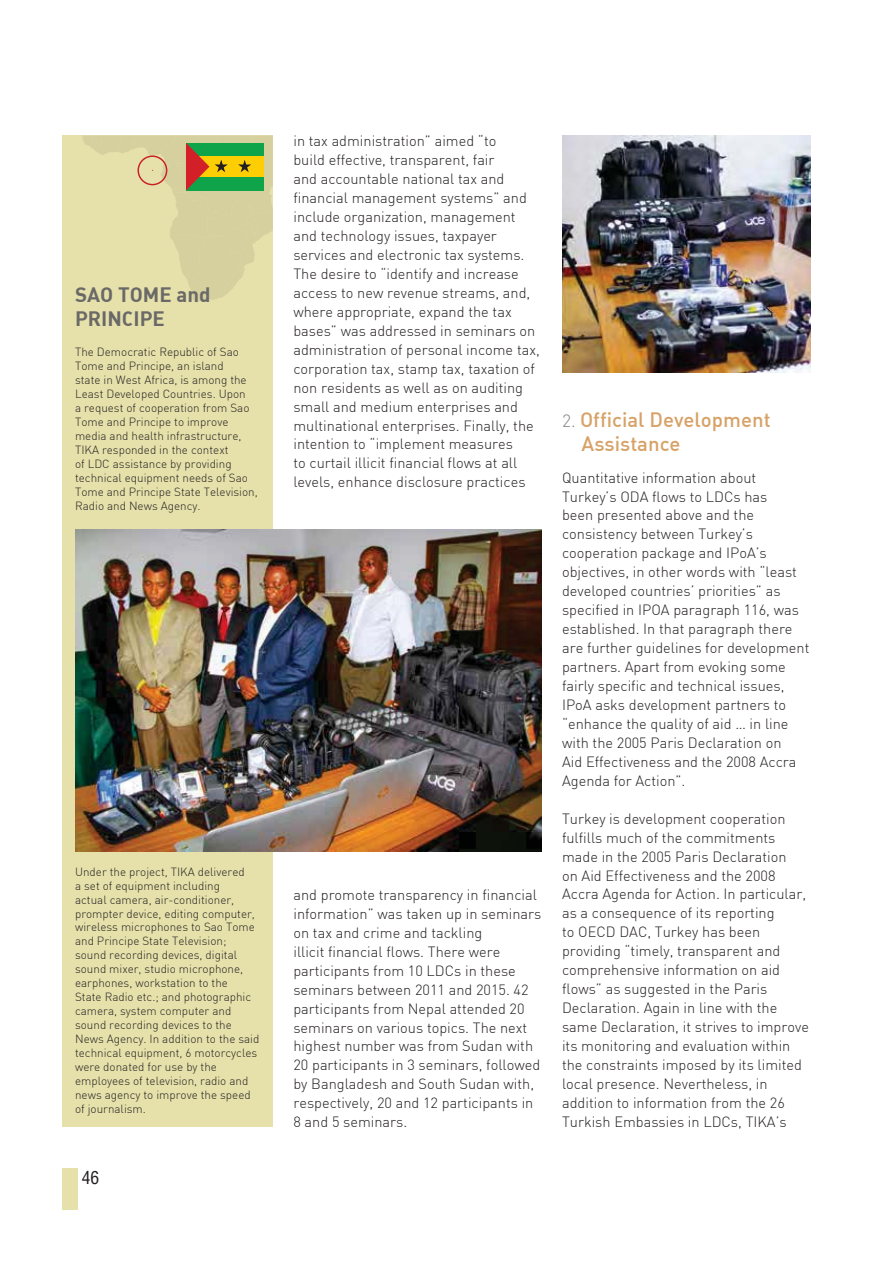
<style>
.page{position:relative;width:893px;height:1263px;background:#fff}
.page>*{position:absolute;margin:0;border:0;box-sizing:border-box;transform-origin:0 0}
.t1{font:500 20.4px/24.5px "DIN Alternate";color:#d7a267}
.t2{font:20.4px/24.5px "DIN Bold Alternate";color:#6a6968}
.t3{font:17.55px "Helvetica Condensed";color:#231f20}
.t4{font:300 14.55px/18.9px "DIN";color:#231f20}
.t5{font:300 11.7px/14px "DIN";color:#231f20}
.s1{font-family:"DIN";font-weight:300;font-size:17.55px;color:#838382}
</style>
<div class="page">
<div style="left:62px;top:136px;width:211px;height:991px;background:#e6e1aa"></div>
<svg style="left:82px;top:136px;width:191px;height:166px"></svg>
<div style="left:137px;top:155px;width:30px;height:30px;border:1px solid #ca1f26;border-radius:50%"></div>
<img style="left:75px;top:529px;width:466px;height:322px">
<img style="left:562px;top:136px;width:248px;height:237px">
<div style="left:62px;top:1169px;width:15px;height:41px;background:#e6e1aa"></div>
<h1 class="t2" style="left:75px;top:281px;width:137px">SAO TOME and<br>PRINCIPE</h1>
<p class="t5" style="left:75px;top:346px;width:184px">The Democratic Republic of Sao<br>Tome and Principe, an island<br>state in West Africa, is among the<br>Least Developed Countries. Upon<br>a request of cooperation from Sao<br>Tome and Principe to improve media and health infrastructure,<br>TIKA responded in the context<br>of LDC assistance by providing technical equipment needs of Sao<br>Tome and Principe State Television,<br>Radio and News Agency.</p>
<p class="t5" style="left:75px;top:866px;width:186px">Under the project, TIKA delivered<br>a set of equipment including<br>actual camera, air-conditioner, prompter device, editing computer, wireless microphones to Sao Tome and Principe State Television; sound recording devices, digital sound mixer, studio microphone, earphones, workstation to the<br>State Radio etc.; and photographic camera, system computer and sound recording devices to the<br>News Agency. In addition to the said technical equipment, 6 motorcycles were donated for use by the employees of television, radio and news agency to improve the speed of journalism.</p>
<p class="t3" style="left:82px;top:1167px;width:19px">46</p>
<p class="t4" style="left:293px;top:133px;width:248px">in tax administration” aimed “to<br>build effective, transparent, fair<br>and accountable national tax and financial management systems” and include organization, management and technology issues, taxpayer services and electronic tax systems.<br>The desire to “identify and increase access to new revenue streams, and, where appropriate, expand the tax bases” was addressed in seminars on administration of personal income tax, corporation tax, stamp tax, taxation of non residents as well as on auditing small and medium enterprises and multinational enterprises. Finally, the intention to “implement measures<br>to curtail illicit financial flows at all levels, enhance disclosure practices</p>
<p class="t4" style="left:293px;top:887px;width:249px">and promote transparency in financial information” was taken up in seminars on tax and crime and tackling<br>illicit financial flows. There were participants from 10 LDCs in these seminars between 2011 and 2015. 42 participants from Nepal attended 20 seminars on various topics. The next highest number was from Sudan with 20 participants in 3 seminars, followed by Bangladesh and South Sudan with, respectively, 20 and 12 participants in 8 and 5 seminars.</p>
<h1 class="t1" style="left:582px;top:409px;width:191px;text-indent:-20px"><span class="s1">2.</span> Official Development<br>Assistance</h1>
<p class="t4" style="left:562px;top:470px;width:249px">Quantitative information about Turkey’s ODA flows to LDCs has<br>been presented above and the consistency between Turkey’s cooperation package and IPoA’s objectives, in other words with “least developed countries’ priorities” as specified in IPOA paragraph 116, was established. In that paragraph there are further guidelines for development partners. Apart from evoking some fairly specific and technical issues, IPoA asks development partners to “enhance the quality of aid … in line with the 2005 Paris Declaration on<br>Aid Effectiveness and the 2008 Accra Agenda for Action”.</p>
<p class="t4" style="left:562px;top:811px;width:248px">Turkey is development cooperation fulfills much of the commitments made in the 2005 Paris Declaration<br>on Aid Effectiveness and the 2008<br>Accra Agenda for Action. In particular, as a consequence of its reporting<br>to OECD DAC, Turkey has been providing “timely, transparent and comprehensive information on aid flows” as suggested in the Paris Declaration. Again in line with the same Declaration, it strives to improve its monitoring and evaluation within the constraints imposed by its limited local presence. Nevertheless, in addition to information from the 26<br>Turkish Embassies in LDCs, TIKA’s</p>
</div>
